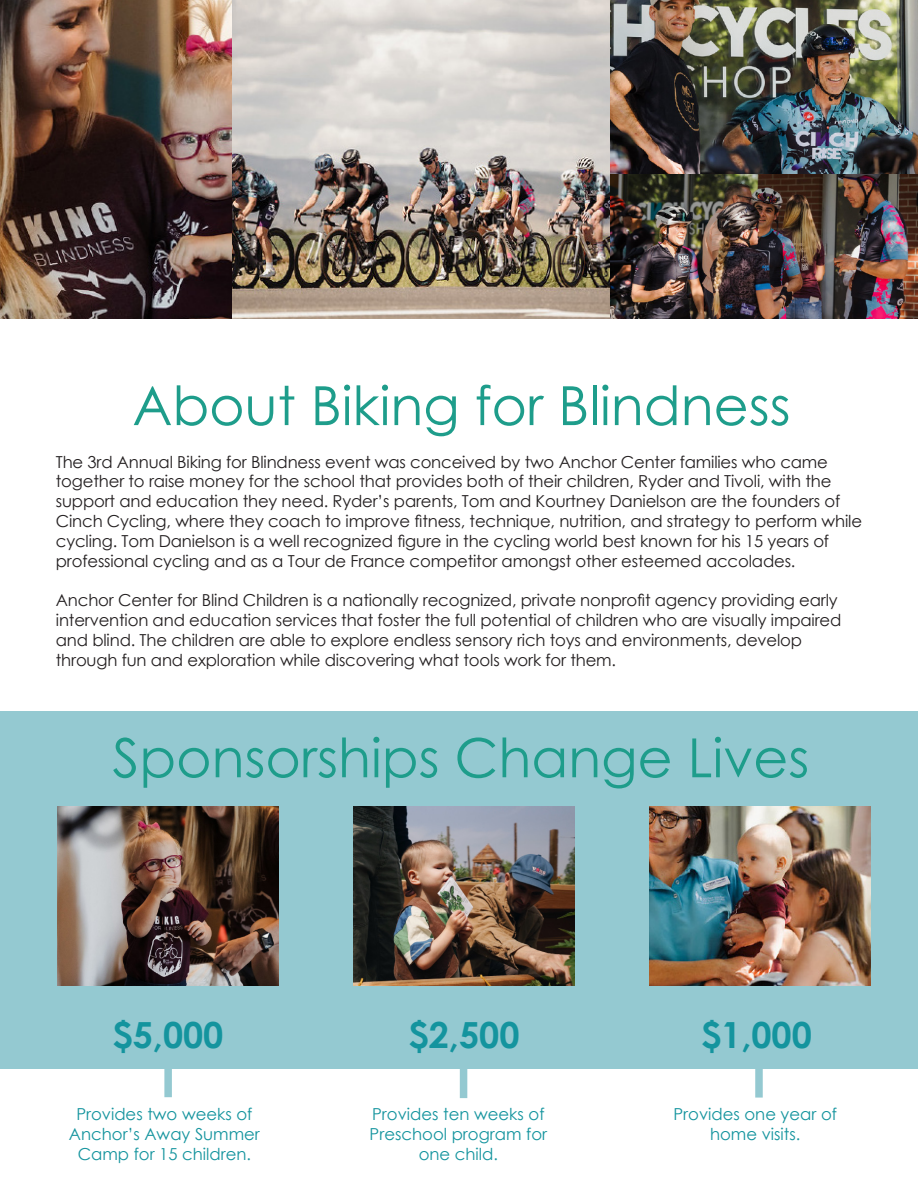
<style>
.page{position:relative;width:918px;height:1188px;background:#fff}
.page>*{position:absolute;margin:0;border:0;box-sizing:border-box;transform-origin:0 0}
.t1{font:54px "Century Gothic";color:#1e9d8b}
.t2{font:700 36px "Century Gothic";color:#14949e}
.t3{font:16.5px/19.8px "Century Gothic";letter-spacing:-.01em;color:#231f20}
.t4{font:16.5px/19.8px "Century Gothic";color:#14949e;text-align:center}
</style>
<div class="page">
<div style="left:755px;top:975px;width:8px;height:123px;background:#94c9d1"></div>
<div style="left:460px;top:976px;width:7px;height:122px;background:#94c9d1"></div>
<div style="left:164px;top:975px;width:8px;height:122px;background:#94c9d1"></div>
<div style="left:0;top:711px;width:918px;height:358px;background:#94c9d1"></div>
<img style="left:57px;top:807px;width:222px;height:178px">
<img style="left:353px;top:807px;width:222px;height:178px">
<img style="left:649px;top:807px;width:222px;height:178px">
<img style="left:0;top:0;width:232px;height:319px">
<img style="left:232px;top:0;width:378px;height:319px">
<img style="left:610px;top:0;width:308px;height:319px">
<p class="t1" style="left:132px;top:368px;width:660px">About Biking for Blindness</p>
<p class="t3" style="left:56px;top:452px;width:774px">The 3rd Annual Biking for Blindness event was conceived by two Anchor Center families who came</p>
<p class="t3" style="left:56px;top:471px;width:808px">together to raise money for the school that provides both of their children, Ryder and Tivoli, with the support and education they need. Ryder’s parents, Tom and Kourtney Danielson are the founders of Cinch Cycling, where they coach to improve fitness, technique, nutrition, and strategy to perform while cycling. Tom Danielson is a well recognized figure in the cycling world best known for his 15 years of professional cycling and as a Tour de France competitor amongst other esteemed accolades.</p>
<p class="t3" style="left:56px;top:590px;width:787px">Anchor Center for Blind Children is a nationally recognized, private nonprofit agency providing early intervention and education services that foster the full potential of children who are visually impaired and blind. The children are able to explore endless sensory rich toys and environments, develop through fun and exploration while discovering what tools work for them.</p>
<p class="t1" style="left:112px;top:720px;width:698px">Sponsorships Change Lives</p>
<p class="t2" style="left:113px;top:1007px;width:112px">$5,000</p>
<p class="t2" style="left:409px;top:1007px;width:112px">$2,500</p>
<p class="t2" style="left:701px;top:1007px;width:112px">$1,000</p>
<p class="t4" style="left:69px;top:1104px;width:193px">Provides two weeks of<br>Anchor’s Away Summer<br>Camp for 15 children.</p>
<p class="t4" style="left:370px;top:1104px;width:179px">Provides ten weeks of<br>Preschool program for one child.</p>
<p class="t4" style="left:674px;top:1104px;width:165px">Provides one year of home visits.</p>
</div>
